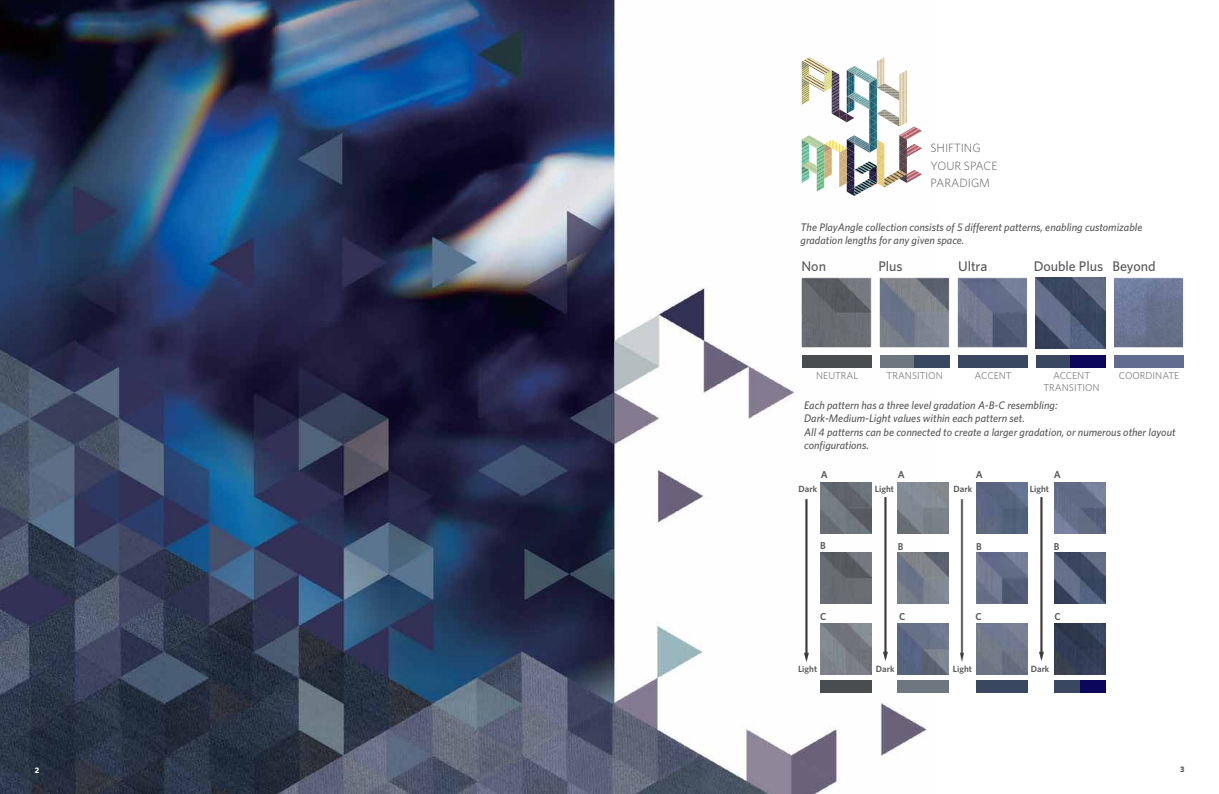
<style>
.page{position:relative;width:1219px;height:794px;background:#fff}
.page>*{position:absolute;margin:0;border:0;box-sizing:border-box;transform-origin:0 0}
.t1{font:500 14px "Whitney";letter-spacing:-.005em;color:#58585b}
.t2{font:300 12px/17.4px "Whitney";color:#58585b}
.t3{font:italic 500 11px/13.2px "Whitney";color:#58585b}
.t4{font:10px/12px "Whitney";color:#808284;text-align:center}
.t5{font:600 10px "Whitney";color:#58585b}
.t6{font:600 9px "Whitney";color:#58585b}
.t7{font:700 8px "Whitney";color:#fff}
.t8{font:700 8px "Whitney";color:#58585b}
</style>
<div class="page">
<img style="left:0;top:0;width:939px;height:794px">
<img style="left:803px;top:279px;width:67px;height:67px">
<div style="left:801px;top:277px;width:71px;height:71px;border:1px solid #fff"></div>
<img style="left:881px;top:279px;width:67px;height:67px">
<div style="left:879px;top:277px;width:71px;height:71px;border:1px solid #fff"></div>
<img style="left:1115px;top:279px;width:67px;height:67px">
<div style="left:1113px;top:277px;width:71px;height:71px;border:1px solid #fff"></div>
<img style="left:959px;top:279px;width:67px;height:67px">
<div style="left:957px;top:277px;width:71px;height:71px;border:1px solid #fff"></div>
<img style="left:821px;top:483px;width:51px;height:51px">
<img style="left:821px;top:552px;width:51px;height:51px">
<img style="left:821px;top:623px;width:51px;height:51px">
<img style="left:897px;top:483px;width:51px;height:51px">
<img style="left:897px;top:552px;width:51px;height:51px">
<img style="left:897px;top:623px;width:51px;height:51px">
<img style="left:976px;top:483px;width:51px;height:51px">
<img style="left:976px;top:552px;width:51px;height:51px">
<img style="left:976px;top:623px;width:51px;height:51px">
<img style="left:1054px;top:623px;width:51px;height:51px">
<img style="left:1054px;top:552px;width:51px;height:51px">
<img style="left:1054px;top:483px;width:51px;height:51px">
<img style="left:804px;top:499px;width:4px;height:163px">
<div style="left:802px;top:355px;width:70px;height:13px;background:#494d50"></div>
<div style="left:821px;top:680px;width:51px;height:13px;background:#494d50"></div>
<div style="left:880px;top:355px;width:70px;height:13px;background:#6e7780"></div>
<div style="left:897px;top:680px;width:51px;height:13px;background:#6e7780"></div>
<div style="left:958px;top:355px;width:70px;height:13px;background:#394761"></div>
<div style="left:976px;top:680px;width:51px;height:13px;background:#394761"></div>
<div style="left:1114px;top:355px;width:69px;height:13px;background:#626c90"></div>
<div style="left:915px;top:355px;width:35px;height:13px;background:#394761"></div>
<div style="left:1036px;top:355px;width:35px;height:13px;background:#394761"></div>
<div style="left:1071px;top:355px;width:35px;height:13px;background:#0d075c"></div>
<div style="left:1054px;top:680px;width:26px;height:13px;background:#394761"></div>
<div style="left:1080px;top:680px;width:25px;height:13px;background:#0d075c"></div>
<img style="left:1035px;top:277px;width:71px;height:71px">
<img style="left:802px;top:57px;width:120px;height:139px">
<img style="left:883px;top:497px;width:4px;height:163px">
<img style="left:960px;top:499px;width:4px;height:163px">
<img style="left:1039px;top:497px;width:4px;height:163px">
<p class="t2" style="left:930px;top:139px;width:68px">SHIFTING<br>YOUR SPACE<br>PARADIGM</p>
<p class="t3" style="left:801px;top:220px;width:343px">The PlayAngle collection consists of 5 different patterns, enabling customizable gradation lengths for any given space.</p>
<p class="t1" style="left:801px;top:257px;width:26px">Non</p>
<p class="t1" style="left:878px;top:257px;width:26px">Plus</p>
<p class="t1" style="left:958px;top:257px;width:31px">Ultra</p>
<p class="t1" style="left:1034px;top:257px;width:124px">Double Plus Beyond</p>
<p class="t4" style="left:816px;top:369px;width:43px">NEUTRAL</p>
<p class="t4" style="left:887px;top:369px;width:58px">TRANSITION</p>
<p class="t4" style="left:975px;top:369px;width:39px">ACCENT</p>
<p class="t4" style="left:1043px;top:369px;width:58px">ACCENT<br>TRANSITION</p>
<p class="t4" style="left:1119px;top:369px;width:62px">COORDINATE</p>
<p class="t3" style="left:804px;top:398px;width:373px">Each pattern has a three level gradation A-B-C resembling:<br>Dark-Medium-Light values within each pattern set.<br>All 4 patterns can be connected to create a larger gradation, or numerous other layout configurations.</p>
<p class="t5" style="left:821px;top:468px;width:8px">A</p>
<p class="t5" style="left:898px;top:468px;width:8px">A</p>
<p class="t5" style="left:976px;top:468px;width:8px">A</p>
<p class="t5" style="left:1054px;top:468px;width:8px">A</p>
<p class="t6" style="left:799px;top:483px;width:20px">Dark</p>
<p class="t6" style="left:875px;top:483px;width:21px">Light</p>
<p class="t6" style="left:953px;top:483px;width:20px">Dark</p>
<p class="t6" style="left:1030px;top:483px;width:21px">Light</p>
<p class="t5" style="left:820px;top:539px;width:7px">B</p>
<p class="t5" style="left:898px;top:539px;width:7px">B</p>
<p class="t5" style="left:976px;top:539px;width:7px">B</p>
<p class="t5" style="left:1054px;top:539px;width:7px">B</p>
<p class="t5" style="left:820px;top:610px;width:8px">C</p>
<p class="t5" style="left:899px;top:610px;width:8px">C</p>
<p class="t5" style="left:975px;top:610px;width:8px">C</p>
<p class="t5" style="left:1054px;top:610px;width:8px">C</p>
<p class="t6" style="left:798px;top:662px;width:21px">Light</p>
<p class="t6" style="left:876px;top:662px;width:20px">Dark</p>
<p class="t6" style="left:953px;top:662px;width:21px">Light</p>
<p class="t6" style="left:1031px;top:662px;width:20px">Dark</p>
<p class="t7" style="left:35px;top:764px;width:6px">2</p>
<p class="t8" style="left:1180px;top:764px;width:6px">3</p>
</div>
